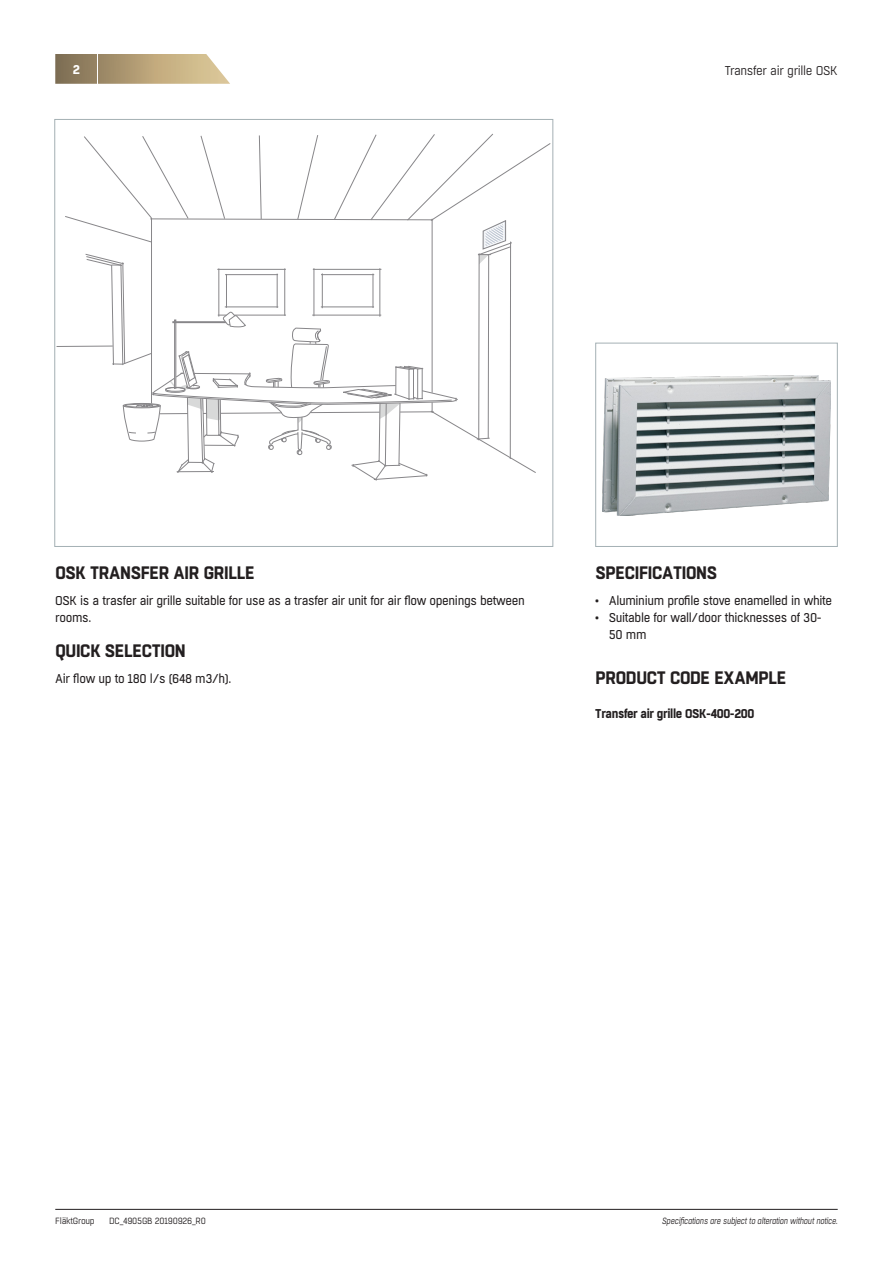
<style>
.page{position:relative;width:893px;height:1263px;background:#fff}
.page>*{position:absolute;margin:0;border:0;box-sizing:border-box;transform-origin:0 0}
.Rubrik_12_2014{font:700 18px "Boxed";letter-spacing:-.02em;color:#231f20;scale:.95 1}
.Brödtext_2014{font:700 18px "Boxed";letter-spacing:-.02em;color:#231f20;scale:.95 1}
.Brödtext_2014-2{font:12.75px/17.2px "Boxed";letter-spacing:-.03em;color:#231f20;scale:.95 1}
.Brödtext_2014-3{font:700 12.75px "Boxed";letter-spacing:-.03em;color:#231f20;scale:.95 1}
.t1{font:12.75px "Boxed";letter-spacing:-.03em;color:#231f20;scale:.95 1}
.t2{font:700 12.75px "Boxed";color:#fff}
.t3{font:italic 9px "Boxed";letter-spacing:-.03em;color:#231f20;scale:.95 1}
.t4{font:9px "Boxed";letter-spacing:-.03em;color:#231f20;scale:.95 1}
</style>
<div class="page">
<svg style="left:55px;top:54px;width:175px;height:30px;background:#b6a37f"></svg>
<hr style="left:55px;top:1209px;width:783px;height:1px;background:#231f20">
<hr style="left:97px;top:51px;width:1px;height:38px;background:#fff">
<div style="left:595px;top:343px;width:243px;height:204px;border:1px solid #a4b0b4"></div>
<hr style="left:57px;top:346px;width:56px;height:1px;background:#878689">
<svg style="left:65px;top:134px;width:486px;height:347px"></svg>
<img style="left:603px;top:376px;width:227px;height:140px">
<p class="t2" style="left:73px;top:61px;width:9px">2</p>
<p class="t1" style="left:725px;top:62px;width:120px">Transfer air grille OSK</p>
<p class="Rubrik_12_2014" style="left:55px;top:561px;width:211px">OSK TRANSFER AIR GRILLE</p>
<p class="Brödtext_2014-2" style="left:55px;top:592px;width:496px">OSK is a trasfer air grille suitable for use as a trasfer air unit for air flow openings between rooms.</p>
<p class="Rubrik_12_2014" style="left:55px;top:639px;width:139px">QUICK SELECTION</p>
<p class="Brödtext_2014-2" style="left:55px;top:670px;width:187px">Air flow up to 180 l/s (648 m3/h).</p>
<p class="Rubrik_12_2014" style="left:595px;top:561px;width:130px">SPECIFICATIONS</p>
<p class="Brödtext_2014-2" style="left:595px;top:592px;width:251px">• Aluminium profile stove enamelled in white</p>
<p class="Brödtext_2014-2" style="left:609px;top:609px;width:226px;text-indent:-14px">• Suitable for wall/door thicknesses of 30-<br>50 mm</p>
<p class="Brödtext_2014" style="left:595px;top:665px;width:203px">PRODUCT CODE EXAMPLE</p>
<p class="Brödtext_2014-3" style="left:595px;top:705px;width:169px">Transfer air grille OSK-400-200</p>
<p class="t4" style="left:55px;top:1215px;width:43px">FläktGroup</p>
<p class="t4" style="left:109px;top:1215px;width:103px">DC_4905GB 20190926_R0</p>
<p class="t3" style="left:662px;top:1215px;width:187px">Specifications are subject to alteration without notice.</p>
</div>
